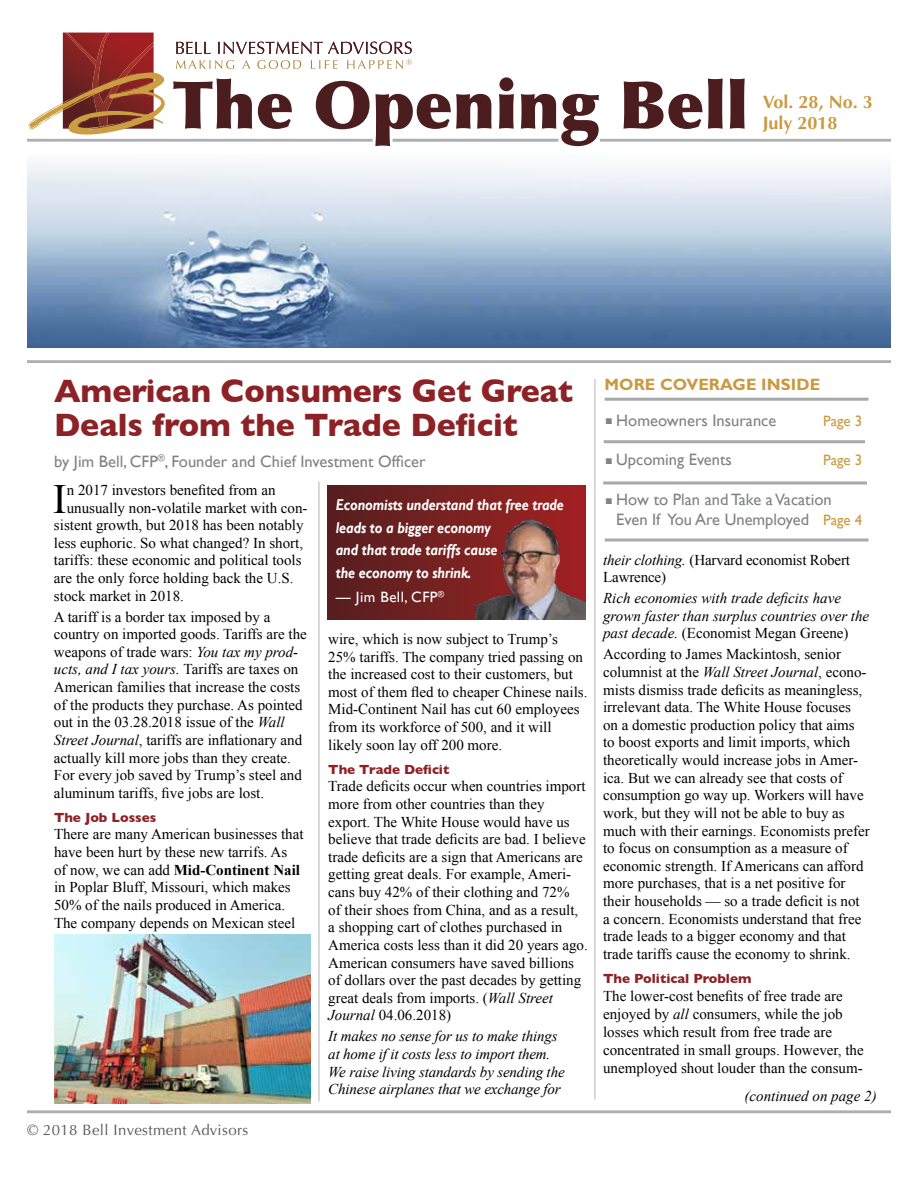
<style>
.page{position:relative;width:918px;height:1188px;background:#fff}
.page>*{position:absolute;margin:0;border:0;box-sizing:border-box;transform-origin:0 0}
.t1{font:900 66px "Optima LT Std";color:#4c1d1f}
.t2{font:41.55px "Times New Roman";color:#000}
.t3{font:700 33px/34.5px "Gill Sans";color:#8d2226}
.t4{font:700 18px/21px "Optima LT Std";color:#ca9a41}
.t5{font:16.5px/19.5px "Gill Sans";color:#808285}
.t6{font:700 16.5px "Gill Sans Std";letter-spacing:.005em;color:#ca9a41}
.t7{font:italic 700 15.75px/22.5px "Gill Sans";letter-spacing:-.01em;color:#fff;scale:.88 1}
.t8{font:15px/17.5px "Times New Roman";color:#000}
.t9{font:italic 15px/17.5px "Times New Roman";letter-spacing:-.01em;color:#000}
.t10{font:15px "Optima LT Std";letter-spacing:.025em;color:#58595b}
.t11{font:15px "Gill Sans";letter-spacing:.03em;color:#fff}
.t12{font:15px "Gill Sans";color:#ca9a41}
.t13{font:700 13.5px "Gill Sans";color:#8d2226}
.s1{font-style:italic}
.s2{font-weight:700}
.s3{font-size:15px;color:#ca9a41}
.s4{font-style:normal}
</style>
<div class="page">
<hr style="left:594px;top:379px;width:1px;height:720px;background:#bcbec0">
<hr style="left:27px;top:139px;width:346px;height:3px;background:#adafb2">
<img style="left:27px;top:163px;width:863px;height:184px">
<hr style="left:27px;top:360px;width:864px;height:3px;background:#adafb2">
<hr style="left:27px;top:1110px;width:864px;height:3px;background:#adafb2">
<hr style="left:604px;top:440px;width:261px;height:3px;background:#a7a9ac">
<hr style="left:605px;top:539px;width:264px;height:3px;background:#a7a9ac">
<hr style="left:605px;top:398px;width:264px;height:3px;background:#a7a9ac">
<hr style="left:318px;top:482px;width:2px;height:620px;background:#bcbec0">
<hr style="left:393px;top:139px;width:165px;height:3px;background:#adafb2">
<hr style="left:600px;top:139px;width:291px;height:3px;background:#adafb2">
<hr style="left:603px;top:482px;width:264px;height:3px;background:#a7a9ac">
<svg style="left:28px;top:33px;width:137px;height:102px"></svg>
<img style="left:54px;top:935px;width:257px;height:169px">
<div style="left:328px;top:486px;width:257px;height:134px;background:linear-gradient(to right,#552020,#a22122)"></div>
<img style="left:475px;top:518px;width:110px;height:102px">
<svg style="left:176px;top:60px;width:58px;height:9px"></svg>
<svg style="left:242px;top:60px;width:8px;height:9px"></svg>
<svg style="left:257px;top:60px;width:44px;height:9px"></svg>
<svg style="left:311px;top:60px;width:27px;height:9px"></svg>
<svg style="left:347px;top:60px;width:65px;height:9px"></svg>
<svg style="left:176px;top:42px;width:35px;height:12px"></svg>
<svg style="left:218px;top:42px;width:194px;height:12px"></svg>
<h1 class="t1" style="left:173px;top:65px;width:577px">The Opening Bell</h1>
<p class="t4" style="left:763px;top:91px;width:111px">Vol. 28, No. 3<br>July 2018</p>
<h3 class="t3" style="left:54px;top:373px;width:521px">American Consumers Get Great<br>Deals from the Trade Deficit</h3>
<p class="t5" style="left:54px;top:451px;width:373px">by Jim Bell, CFP<sup>®</sup>, Founder and Chief Investment Officer</p>
<h2 class="t2" style="left:53px;top:471px;width:15px">I</h2>
<p class="t8" style="left:67px;top:481px;width:210px">n 2017 investors benefited from an</p>
<p class="t8" style="left:67px;top:499px;width:242px">unusually non-volatile market with con-</p>
<p class="t8" style="left:54px;top:516px;width:251px">sistent growth, but 2018 has been notably</p>
<p class="t8" style="left:54px;top:534px;width:251px">less euphoric. So what changed? In short,</p>
<p class="t8" style="left:54px;top:551px;width:249px">tariffs: these economic and political tools</p>
<p class="t8" style="left:54px;top:569px;width:241px">are the only force holding back the U.S.</p>
<p class="t8" style="left:54px;top:587px;width:131px">stock market in 2018.</p>
<p class="t8" style="left:54px;top:608px;width:254px">A tariff is a border tax imposed by a country on imported goods. Tariffs are the weapons of trade wars: <span class="s1">You tax my prod&shy;ucts, and I tax yours.</span> Tariffs are taxes on American families that increase the costs of the products they purchase. As pointed out in the 03.28.2018 issue of the <span class="s1">Wall Street Journal</span>, tariffs are inflationary and actually kill more jobs than they create.<br>For every job saved by Trump’s steel and aluminum tariffs, five jobs are lost.</p>
<p class="t13" style="left:54px;top:807px;width:104px">The Job Losses</p>
<p class="t8" style="left:54px;top:825px;width:251px">There are many American businesses that have been hurt by these new tarrifs. As<br>of now, we can add <span class="s2">Mid-Continent Nail </span>in Poplar Bluff, Missouri, which makes 50% of the nails produced in America.<br>The company depends on Mexican steel</p>
<p class="t10" style="left:27px;top:1121px;width:223px">© 2018 Bell Investment Advisors</p>
<p class="t7" style="left:336px;top:494px;width:261px">Economists understand that free trade leads to a bigger economy<br>and that trade tariffs cause<br>the economy to shrink.</p>
<p class="t11" style="left:336px;top:588px;width:110px">— Jim Bell, CFP<sup>®</sup></p>
<p class="t8" style="left:328px;top:630px;width:261px">wire, which is now subject to Trump’s 25% tariffs. The company tried passing on the increased cost to their customers, but most of them fled to cheaper Chinese nails.<br>Mid-Continent Nail has cut 60 employees from its workforce of 500, and it will likely soon lay off 200 more.</p>
<p class="t13" style="left:328px;top:758px;width:123px">The Trade Deficit</p>
<p class="t8" style="left:328px;top:777px;width:261px">Trade deficits occur when countries import more from other countries than they export. The White House would have us believe that trade deficits are bad. I believe trade deficits are a sign that Americans are getting great deals. For example, Ameri&shy;cans buy 42% of their clothing and 72%<br>of their shoes from China, and as a result, a shopping cart of clothes purchased in America costs less than it did 20 years ago.<br>American consumers have saved billions of dollars over the past decades by getting great deals from imports. (<span class="s1">Wall Street Journal</span> 04.06.2018)</p>
<p class="t9" style="left:328px;top:1027px;width:238px">It makes no sense for us to make things at home if it costs less to import them.<br>We raise living standards by sending the Chinese airplanes that we exchange for</p>
<p class="t6" style="left:604px;top:375px;width:217px">MORE COVERAGE INSIDE</p>
<p class="t5" style="left:606px;top:410px;width:172px">■ Homeowners Insurance</p>
<p class="t12" style="left:823px;top:412px;width:41px">Page 3</p>
<p class="t5" style="left:606px;top:450px;width:128px">■ Upcoming Events</p>
<p class="t12" style="left:823px;top:452px;width:41px">Page 3</p>
<p class="t5" style="left:616px;top:490px;width:248px;text-indent:-10px">■ How to Plan and Take a Vacation<br>Even If You Are Unemployed <span class="s3">Page 4</span></p>
<p class="t8" style="left:603px;top:551px;width:248px"><span class="s1">their clothing.</span> (Harvard economist Robert<br>Lawrence)</p>
<p class="t9" style="left:603px;top:589px;width:268px">Rich economies with trade deficits have grown faster than surplus countries over the past decade. <span class="s4">(Economist Megan Greene)</span></p>
<p class="t8" style="left:603px;top:645px;width:268px">According to James Mackintosh, senior columnist at the <span class="s1">Wall Street Journal</span>, econo&shy;mists dismiss trade deficits as meaningless, irrelevant data. The White House focuses<br>on a domestic production policy that aims to boost exports and limit imports, which theoretically would increase jobs in Amer&shy;ica. But we can already see that costs of consumption go way up. Workers will have work, but they will not be able to buy as much with their earnings. Economists prefer to focus on consumption as a measure of economic strength. If Americans can afford more purchases, that is a net positive for their households –– so a trade deficit is not a concern. Economists understand that free trade leads to a bigger economy and that trade tariffs cause the economy to shrink.</p>
<p class="t13" style="left:603px;top:968px;width:150px">The Political Problem</p>
<p class="t8" style="left:603px;top:987px;width:262px;line-height:18px">The lower-cost benefits of free trade are enjoyed by <span class="s1">all</span> consumers, while the job losses which result from free trade are concentrated in small groups. However, the unemployed shout louder than the consum-</p>
<p class="t9" style="left:745px;top:1086px;width:134px">(continued on page 2)</p>
</div>
